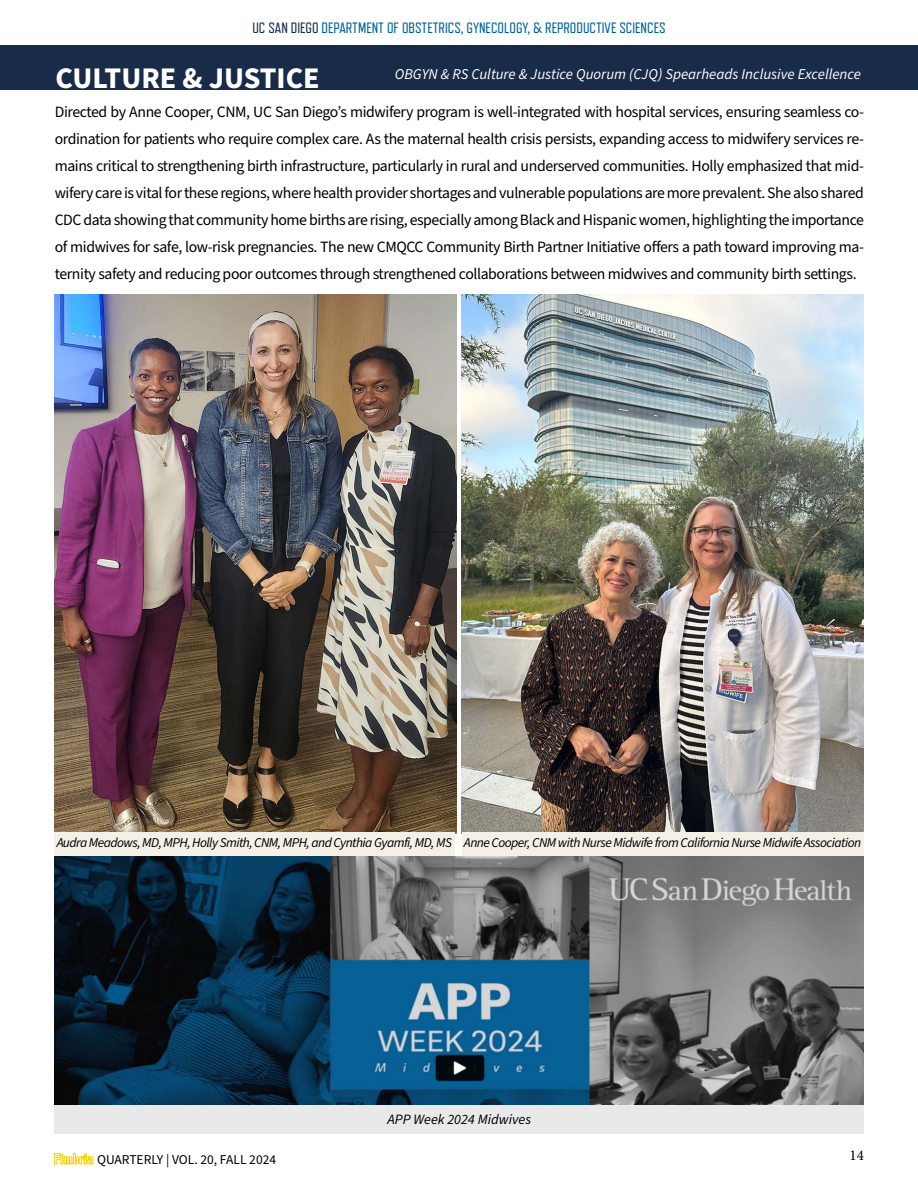
<style>
.page{position:relative;width:918px;height:1188px;background:#fff}
.page>*{position:absolute;margin:0;border:0;box-sizing:border-box;transform-origin:0 0}
.t1{font:700 30px "Source Sans Pro";color:#fff}
.t2{font:15.75px/27px "Source Sans Pro";letter-spacing:-.025em;color:#000;text-align:justify}
.t3{font:15px "Refrigerator Deluxe";color:#00629b}
.t4{font:italic 15px "Source Sans Pro";color:#fff}
.t5{font:15px "Minion Pro";color:#000}
.t6{font:italic 14.25px "Source Sans Pro";color:#000}
.t7{font:italic 13.5px "Source Sans Pro";letter-spacing:-.04em;color:#000}
.t8{font:13.5px "Source Sans Pro";color:#000}
.s1{color:#182b49}
.s2{font-family:"Refrigerator Deluxe";font-weight:800;font-size:15px;color:#ffcd00}
</style>
<div class="page">
<div style="left:0;top:45px;width:918px;height:44px;background:#182b49"></div>
<img style="left:55px;top:294px;width:402px;height:539px">
<img style="left:462px;top:294px;width:402px;height:538px">
<div style="left:54px;top:832px;width:401px;height:25px;background:#f5f0e6"></div>
<div style="left:462px;top:832px;width:402px;height:25px;background:#f5f0e6"></div>
<img style="left:55px;top:856px;width:809px;height:249px">
<div style="left:55px;top:1105px;width:809px;height:29px;background:#e9e9e9"></div>
<p class="t3" style="left:252px;top:20px;width:415px"><span class="s1">UC SAN DIEGO</span> DEPARTMENT OF OBSTETRICS, GYNECOLOGY, &amp; REPRODUCTIVE SCIENCES</p>
<h1 class="t1" style="left:56px;top:58px;width:266px">CULTURE &amp; JUSTICE</h1>
<p class="t4" style="left:395px;top:64px;width:468px">OBGYN &amp; RS Culture &amp; Justice Quorum (CJQ) Spearheads Inclusive Excellence</p>
<p class="t2" style="left:55px;top:99px;width:811px">Directed by Anne Cooper, CNM, UC San Diego’s midwifery program is well-integrated with hospital services, ensuring seamless co&shy;ordination for patients who require complex care. As the maternal health crisis persists, expanding access to midwifery services re&shy;mains critical to strengthening birth infrastructure, particularly in rural and underserved communities. Holly emphasized that mid&shy;wifery care is vital for these regions, where health provider shortages and vulnerable populations are more prevalent. She also shared CDC data showing that community home births are rising, especially among Black and Hispanic women, highlighting the importance of midwives for safe, low-risk pregnancies. The new CMQCC Community Birth Partner Initiative offers a path toward improving ma&shy;ternity safety and reducing poor outcomes through strengthened collaborations between midwives and community birth settings.</p>
<p class="t7" style="left:57px;top:834px;width:806px">Audra Meadows, MD, MPH, Holly Smith, CNM, MPH, and Cynthia Gyamfi, MD, MS Anne Cooper, CNM with Nurse Midwife from California Nurse Midwife Association</p>
<p class="t8" style="left:54px;top:1150px;width:224px"><span class="s2">Fimbria</span> QUARTERLY | VOL. 20, FALL 2024</p>
<p class="t6" style="left:388px;top:1109px;width:145px">APP Week 2024 Midwives</p>
<p class="t5" style="left:850px;top:1145px;width:16px">14</p>
</div>
